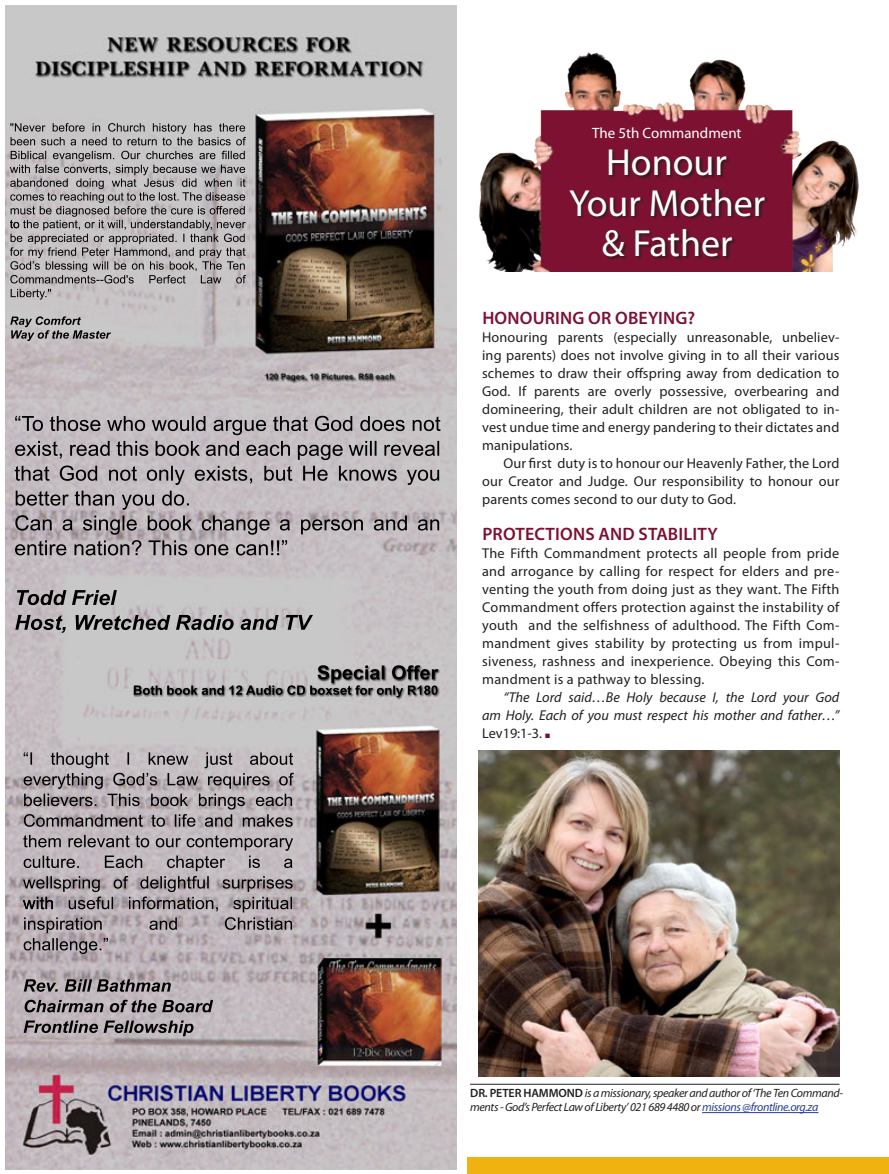
<style>
.page{position:relative;width:889px;height:1174px;background:#fff}
.page>*{position:absolute;margin:0;border:0;box-sizing:border-box;transform-origin:0 0}
.Subtitle{font:37.8px "Myriad Pro";color:#fff}
.Heading_4{font:600 18px "Myriad Pro";letter-spacing:.01em;color:#7d1132}
.Subtitle-2{font:15px "Myriad Pro";color:#fff}
.Body_Text_3{font:14.25px/18px "Myriad Pro";letter-spacing:.01em;color:#231f20;text-align:justify}
.t1{font:italic 14.25px/18px "Myriad Pro";color:#231f20;text-align:justify}
.t2{font:italic 12px/14.4px "Myriad Pro";letter-spacing:-.03em;color:#231f20}
.s1{font-style:normal}
.s2{font-weight:600;font-style:normal}
.s3{color:#253f8e}
</style>
<div class="page">
<div style="left:467px;top:1157px;width:421px;height:17px;background:#efb211"></div>
<img style="left:5px;top:6px;width:451px;height:1163px">
<hr style="left:702px;top:1112px;width:116px;height:1px;background:#253f8e">
<hr style="left:470px;top:1084px;width:369px;height:1px;background:#231f20">
<img style="left:454px;top:43px;width:405px;height:228px">
<div style="left:609px;top:150px;width:121px;height:29px;background:#231f20;opacity:.75"></div>
<div style="left:569px;top:189px;width:199px;height:31px;background:#231f20;opacity:.75"></div>
<div style="left:603px;top:229px;width:133px;height:31px;background:#231f20;opacity:.75"></div>
<img style="left:478px;top:750px;width:361px;height:326px">
<p class="Subtitle-2" style="left:592px;top:123px;width:151px">The 5th Commandment</p>
<p class="Subtitle" style="left:606px;top:139px;width:122px">Honour</p>
<p class="Subtitle" style="left:569px;top:180px;width:197px">Your Mother</p>
<p class="Subtitle" style="left:602px;top:220px;width:132px">&amp; Father</p>
<p class="Heading_4" style="left:482px;top:307px;width:214px">HONOURING OR OBEYING?</p>
<p class="Body_Text_3" style="left:482px;top:328px;width:359px">Honouring parents (especially unreasonable, unbeliev&shy;ing parents) does not involve giving in to all their various schemes to draw their offspring away from dedication to God. If parents are overly possessive, overbearing and domineering, their adult children are not obligated to in&shy;vest undue time and energy pandering to their dictates and manipulations.</p>
<p class="Body_Text_3" style="left:482px;top:454px;width:359px;text-indent:21px">Our first duty is to honour our Heavenly Father, the Lord our Creator and Judge. Our responsibility to honour our parents comes second to our duty to God.</p>
<p class="Heading_4" style="left:482px;top:523px;width:237px">PROTECTIONS AND STABILITY</p>
<p class="Body_Text_3" style="left:482px;top:544px;width:359px">The Fifth Commandment protects all people from pride and arrogance by calling for respect for elders and pre&shy;venting the youth from doing just as they want. The Fifth Commandment offers protection against the instability of youth and the selfishness of adulthood. The Fifth Com&shy;mandment gives stability by protecting us from impul&shy;siveness, rashness and inexperience. Obeying this Com&shy;mandment is a pathway to blessing.</p>
<p class="t1" style="left:482px;top:688px;width:359px;text-indent:21px">“The Lord said…Be Holy because I, the Lord your God am Holy. Each of you must respect his mother and father…” <span class="s1">Lev19:1-3.</span></p>
<p class="t2" style="left:470px;top:1085px;width:374px"><span class="s2">DR. PETER HAMMOND</span> is a missionary, speaker and author of ‘The Ten Command&shy;ments - God’s Perfect Law of Liberty’ 021 689 4480 or <span class="s3">missions @frontline.org.za</span></p>
</div>
